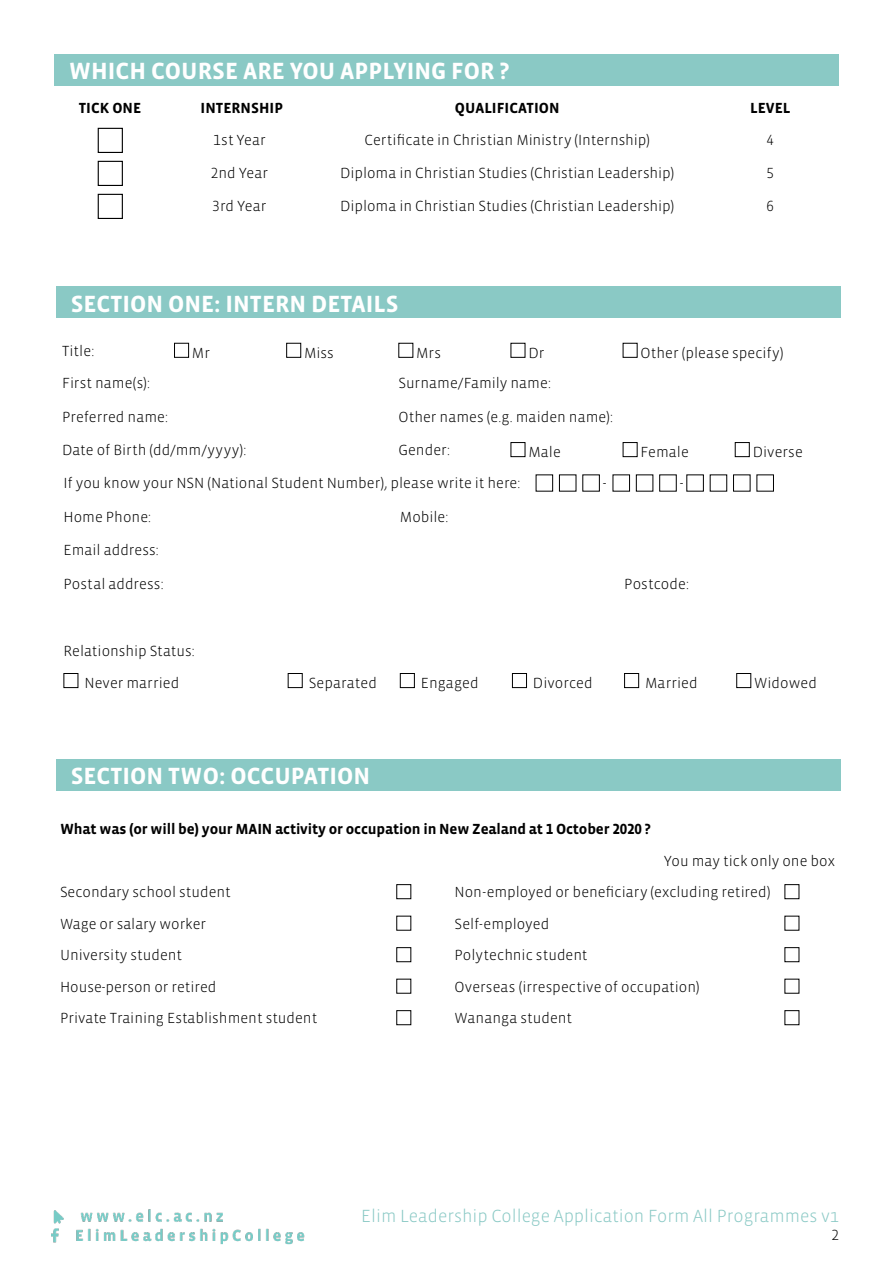
<style>
.page{position:relative;width:893px;height:1263px;background:#fff}
.page>*{position:absolute;margin:0;border:0;box-sizing:border-box;transform-origin:0 0}
.t1{font:700 24px "Vista Sans";color:#fff}
.t2{font:300 18px "Vista Sans";color:#8ac9c5}
.t3{font:300 15px "Vista Sans";color:#000}
._2nd_ELC_form_titles{font:700 15px "Vista Sans";letter-spacing:-.01em;color:#000}
.t4{font:300 15px "Vista Sans Alt";color:#000}
.s1{color:#fff}
.s2{font-family:"Vista Sans Alt"}
</style>
<div class="page">
<img style="left:53px;top:1228px;width:252px;height:17px">
<img style="left:51px;top:1209px;width:172px;height:31px">
<div style="left:54px;top:54px;width:785px;height:32px;background:#8ac9c5"></div>
<div style="left:56px;top:286px;width:785px;height:32px;background:#8ac9c5"></div>
<div style="left:56px;top:759px;width:785px;height:31px;background:#8ac9c5"></div>
<div style="left:98px;top:128px;width:25px;height:25px;border:1px solid #000"></div>
<div style="left:98px;top:161px;width:25px;height:25px;border:1px solid #000"></div>
<div style="left:98px;top:194px;width:25px;height:25px;border:1px solid #000"></div>
<div style="left:174px;top:343px;width:15px;height:15px;border:1px solid #000"></div>
<div style="left:286px;top:343px;width:15px;height:15px;border:1px solid #000"></div>
<div style="left:398px;top:343px;width:15px;height:15px;border:1px solid #000"></div>
<div style="left:511px;top:343px;width:14px;height:15px;border:1px solid #000"></div>
<div style="left:623px;top:343px;width:14px;height:15px;border:1px solid #000"></div>
<div style="left:511px;top:442px;width:14px;height:15px;border:1px solid #000"></div>
<div style="left:623px;top:442px;width:14px;height:15px;border:1px solid #000"></div>
<div style="left:735px;top:442px;width:15px;height:15px;border:1px solid #000"></div>
<div style="left:659px;top:474px;width:18px;height:17px;border:1px solid #000"></div>
<div style="left:64px;top:673px;width:14px;height:15px;border:1px solid #000"></div>
<div style="left:288px;top:673px;width:15px;height:15px;border:1px solid #000"></div>
<div style="left:400px;top:673px;width:15px;height:15px;border:1px solid #000"></div>
<div style="left:512px;top:673px;width:15px;height:15px;border:1px solid #000"></div>
<div style="left:624px;top:673px;width:15px;height:15px;border:1px solid #000"></div>
<div style="left:736px;top:673px;width:15px;height:15px;border:1px solid #000"></div>
<div style="left:396px;top:884px;width:15px;height:15px;border:1px solid #000"></div>
<div style="left:784px;top:884px;width:15px;height:15px;border:1px solid #000"></div>
<div style="left:396px;top:947px;width:15px;height:15px;border:1px solid #000"></div>
<div style="left:784px;top:947px;width:15px;height:15px;border:1px solid #000"></div>
<div style="left:396px;top:1010px;width:15px;height:15px;border:1px solid #000"></div>
<div style="left:784px;top:1010px;width:15px;height:15px;border:1px solid #000"></div>
<p class="t1" style="left:69px;top:59px;width:442px">WHICH COURSE ARE YOU APPLYING FOR ?</p>
<p class="_2nd_ELC_form_titles" style="left:79px;top:100px;width:64px">TICK ONE</p>
<p class="_2nd_ELC_form_titles" style="left:196px;top:100px;width:89px"><span class="s1">I</span>INTERNSHIP</p>
<p class="_2nd_ELC_form_titles" style="left:455px;top:100px;width:106px">QUALIFICATION</p>
<p class="_2nd_ELC_form_titles" style="left:750px;top:100px;width:42px">LEVEL</p>
<p class="t3" style="left:213px;top:132px;width:54px"><span class="s2">1</span>st Year</p>
<p class="t3" style="left:364px;top:132px;width:287px">Certificate in Christian Ministry (Internship)</p>
<p class="t4" style="left:766px;top:132px;width:9px">4</p>
<p class="t3" style="left:211px;top:165px;width:59px"><span class="s2">2</span>nd Year</p>
<p class="t3" style="left:340px;top:165px;width:336px">Diploma in Christian Studies (Christian Leadership)</p>
<p class="t4" style="left:766px;top:165px;width:9px">5</p>
<p class="t3" style="left:213px;top:198px;width:55px"><span class="s2">3</span>rd Year</p>
<p class="t3" style="left:340px;top:198px;width:336px">Diploma in Christian Studies (Christian Leadership)</p>
<p class="t4" style="left:766px;top:198px;width:9px">6</p>
<p class="t1" style="left:71px;top:292px;width:329px">SECTION ONE: INTERN DETAILS</p>
<p class="t3" style="left:62px;top:343px;width:34px">Title:</p>
<p class="t3" style="left:192px;top:345px;width:19px">Mr</p>
<p class="t3" style="left:304px;top:345px;width:31px">Miss</p>
<p class="t3" style="left:416px;top:345px;width:26px">Mrs</p>
<p class="t3" style="left:528px;top:345px;width:17px">Dr</p>
<p class="t3" style="left:641px;top:345px;width:145px">Other (please specify)</p>
<p class="t3" style="left:62px;top:376px;width:89px">First name(s):</p>
<p class="t3" style="left:398px;top:376px;width:154px">Surname/Family name:</p>
<p class="t3" style="left:62px;top:409px;width:108px">Preferred name:</p>
<p class="t3" style="left:398px;top:409px;width:216px">Other names (e.g. maiden name):</p>
<p class="t3" style="left:62px;top:442px;width:186px">Date of Birth (dd/mm/yyyy):</p>
<p class="t3" style="left:398px;top:442px;width:53px">Gender:</p>
<p class="t3" style="left:528px;top:444px;width:34px">Male</p>
<p class="t3" style="left:641px;top:444px;width:50px">Female</p>
<p class="t3" style="left:753px;top:444px;width:52px">Diverse</p>
<p class="t3" style="left:64px;top:476px;width:458px">If you know your NSN (National Student Number), please write it here:</p>
<p class="t3" style="left:603px;top:476px;width:5px">-</p>
<p class="t3" style="left:680px;top:476px;width:5px">-</p>
<p class="t3" style="left:64px;top:509px;width:89px">Home Phone:</p>
<p class="t3" style="left:400px;top:509px;width:50px">Mobile:</p>
<p class="t3" style="left:64px;top:543px;width:97px">Email address:</p>
<p class="t3" style="left:64px;top:576px;width:102px">Postal address:</p>
<p class="t3" style="left:624px;top:576px;width:66px">Postcode:</p>
<p class="t3" style="left:64px;top:643px;width:133px">Relationship Status:</p>
<p class="t3" style="left:84px;top:675px;width:96px">Never married</p>
<p class="t3" style="left:309px;top:675px;width:70px">Separated</p>
<p class="t3" style="left:421px;top:675px;width:59px">Engaged</p>
<p class="t3" style="left:533px;top:675px;width:61px">Divorced</p>
<p class="t3" style="left:645px;top:675px;width:54px">Married</p>
<p class="t3" style="left:754px;top:675px;width:64px">Widowed</p>
<p class="t1" style="left:71px;top:764px;width:301px">SECTION TWO: OCCUPATION</p>
<p class="_2nd_ELC_form_titles" style="left:60px;top:821px;width:592px">What was (or will be) your MAIN activity or occupation in New Zealand at <span class="s2">1</span> October <span class="s2">2020</span> ?</p>
<p class="t3" style="left:664px;top:853px;width:173px">You may tick only one box</p>
<p class="t3" style="left:60px;top:884px;width:172px">Secondary school student</p>
<p class="t3" style="left:454px;top:884px;width:318px">Non-employed or beneficiary (excluding retired)</p>
<p class="t3" style="left:60px;top:916px;width:148px">Wage or salary worker</p>
<p class="t3" style="left:454px;top:916px;width:96px">Self-employed</p>
<p class="t3" style="left:60px;top:947px;width:124px">University student</p>
<p class="t3" style="left:454px;top:947px;width:135px">Polytechnic student</p>
<p class="t3" style="left:60px;top:979px;width:158px">House-person or retired</p>
<p class="t3" style="left:454px;top:979px;width:247px">Overseas (irrespective of occupation)</p>
<p class="t3" style="left:60px;top:1010px;width:259px">Private Training Establishment student</p>
<p class="t3" style="left:454px;top:1010px;width:119px">Wananga student</p>
<p class="t2" style="left:361px;top:1207px;width:479px">Elim Leadership College Application Form All Programmes v1</p>
<p class="t4" style="left:831px;top:1227px;width:9px">2</p>
</div>
